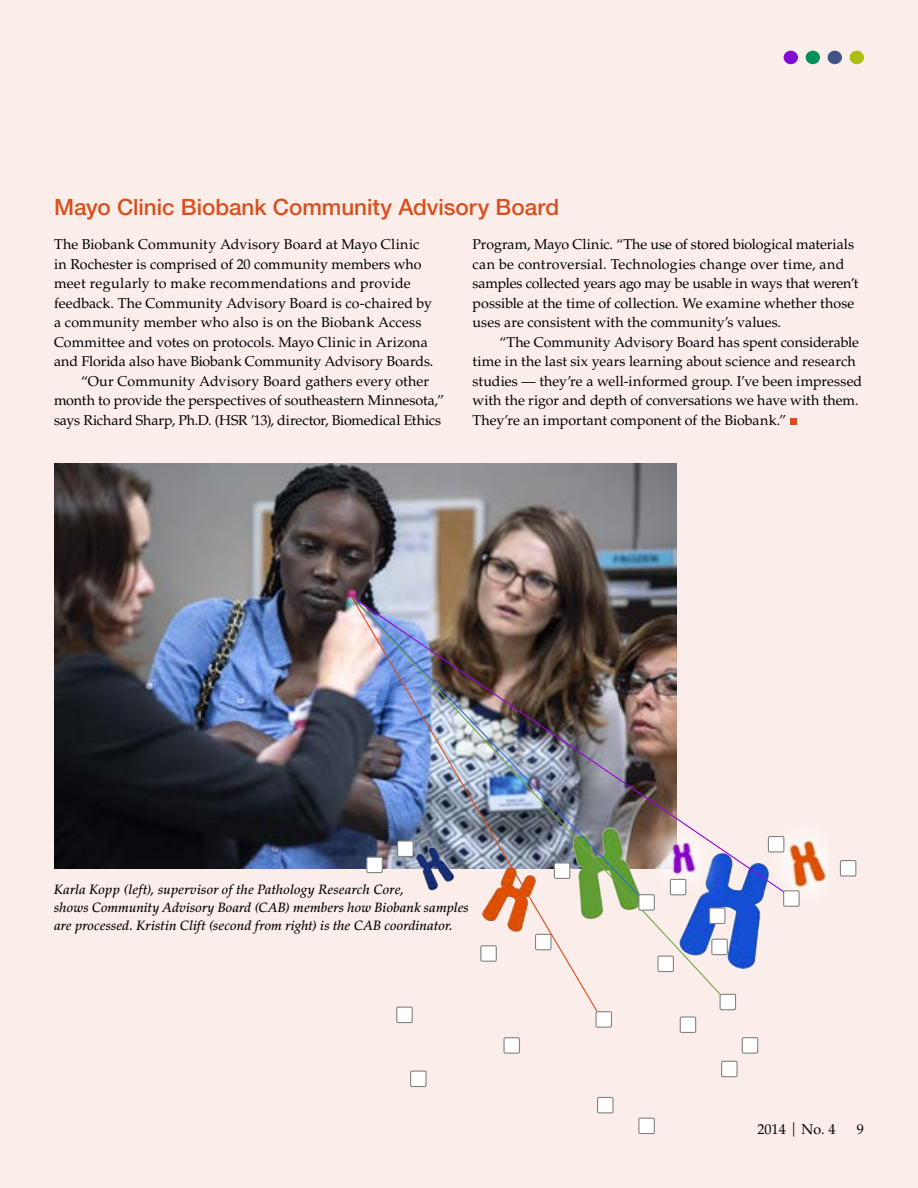
<style>
.page{position:relative;width:918px;height:1188px;background:#fbede9}
.page>*{position:absolute;margin:0;border:0;box-sizing:border-box;transform-origin:0 0}
.t1{font:500 22.5px "Helvetica Neue LT Std";color:#d9501e}
.t2{font:14.25px/19.5px "Palatino LT Std";color:#000}
.t3{font:italic 500 13.5px/18px "Palatino LT Std";letter-spacing:.01em;color:#000}
</style>
<div class="page">
<div style="left:784px;top:51px;width:14px;height:13px;background:#830ad5;border-radius:50%"></div>
<div style="left:806px;top:51px;width:14px;height:13px;background:#009257;border-radius:50%"></div>
<div style="left:828px;top:51px;width:14px;height:13px;background:#425387;border-radius:50%"></div>
<div style="left:850px;top:51px;width:14px;height:13px;background:#abbf12;border-radius:50%"></div>
<img style="left:54px;top:464px;width:622px;height:404px">
<div style="left:790px;top:418px;width:6px;height:7px;background:#d9501e"></div>
<img style="left:728px;top:836px;width:99px;height:133px">
<svg style="left:728px;top:836px;width:65px;height:63px"></svg>
<div style="left:680px;top:1017px;width:16px;height:15px;background:#fff;border-radius:2px"></div>
<div style="left:680px;top:1016px;width:16px;height:17px;border:1px solid #828383;border-radius:2px"></div>
<div style="left:742px;top:1038px;width:16px;height:15px;background:#fff;border-radius:2px"></div>
<div style="left:742px;top:1037px;width:16px;height:17px;border:1px solid #828383;border-radius:2px"></div>
<div style="left:722px;top:1061px;width:15px;height:16px;background:#fff;border-radius:2px"></div>
<div style="left:721px;top:1061px;width:17px;height:16px;border:1px solid #828383;border-radius:2px"></div>
<img style="left:605px;top:595px;width:123px;height:408px">
<img style="left:350px;top:595px;width:255px;height:429px">
<div style="left:784px;top:891px;width:15px;height:15px;background:#fff;border-radius:2px"></div>
<div style="left:783px;top:890px;width:17px;height:17px;border:1px solid #828383;border-radius:2px"></div>
<div style="left:639px;top:895px;width:15px;height:15px;background:#fff;border-radius:2px"></div>
<div style="left:638px;top:894px;width:17px;height:17px;border:1px solid #828383;border-radius:2px"></div>
<div style="left:720px;top:994px;width:16px;height:16px;background:#fff;border-radius:2px"></div>
<div style="left:720px;top:994px;width:16px;height:16px;border:1px solid #828383;border-radius:2px"></div>
<div style="left:596px;top:1012px;width:15px;height:15px;background:#fff;border-radius:2px"></div>
<div style="left:596px;top:1011px;width:16px;height:17px;border:1px solid #828383;border-radius:2px"></div>
<div style="left:598px;top:1097px;width:15px;height:16px;background:#fff;border-radius:2px"></div>
<div style="left:597px;top:1097px;width:17px;height:16px;border:1px solid #828383;border-radius:2px"></div>
<div style="left:639px;top:1118px;width:15px;height:16px;background:#fff;border-radius:2px"></div>
<div style="left:638px;top:1118px;width:17px;height:16px;border:1px solid #828383;border-radius:2px"></div>
<div style="left:397px;top:1007px;width:15px;height:16px;background:#fff;border-radius:2px"></div>
<div style="left:396px;top:1007px;width:17px;height:16px;border:1px solid #828383;border-radius:2px"></div>
<div style="left:411px;top:1071px;width:15px;height:16px;background:#fff;border-radius:2px"></div>
<div style="left:410px;top:1071px;width:17px;height:16px;border:1px solid #828383;border-radius:2px"></div>
<div style="left:481px;top:946px;width:15px;height:15px;background:#fff;border-radius:2px"></div>
<div style="left:480px;top:945px;width:17px;height:17px;border:1px solid #828383;border-radius:2px"></div>
<div style="left:504px;top:1038px;width:15px;height:15px;background:#fff;border-radius:2px"></div>
<div style="left:503px;top:1037px;width:17px;height:17px;border:1px solid #828383;border-radius:2px"></div>
<div style="left:768px;top:837px;width:16px;height:15px;background:#fff;border-radius:2px"></div>
<div style="left:768px;top:836px;width:16px;height:17px;border:1px solid #828383;border-radius:2px"></div>
<div style="left:840px;top:861px;width:16px;height:15px;background:#fff;border-radius:2px"></div>
<div style="left:840px;top:860px;width:16px;height:17px;border:1px solid #828383;border-radius:2px"></div>
<h1 class="t1" style="left:54px;top:193px;width:507px">Mayo Clinic Biobank Community Advisory Board</h1>
<p class="t2" style="left:54px;top:235px;width:367px">The Biobank Community Advisory Board at Mayo Clinic</p>
<p class="t2" style="left:54px;top:254px;width:369px">in Rochester is comprised of 20 community members who</p>
<p class="t2" style="left:54px;top:274px;width:358px">meet regularly to make recommendations and provide</p>
<p class="t2" style="left:54px;top:293px;width:380px">feedback. The Community Advisory Board is co-chaired by</p>
<p class="t2" style="left:54px;top:313px;width:369px">a community member who also is on the Biobank Access</p>
<p class="t2" style="left:54px;top:332px;width:375px">Committee and votes on protocols. Mayo Clinic in Arizona</p>
<p class="t2" style="left:54px;top:352px;width:381px">and Florida also have Biobank Community Advisory Boards.</p>
<p class="t2" style="left:81px;top:371px;width:350px">“Our Community Advisory Board gathers every other</p>
<p class="t2" style="left:54px;top:391px;width:392px">month to provide the perspectives of southeastern Minnesota,”</p>
<p class="t2" style="left:54px;top:410px;width:389px">says Richard Sharp, Ph.D. (HSR ’13), director, Biomedical Ethics</p>
<p class="t2" style="left:472px;top:235px;width:388px">Program, Mayo Clinic. “The use of stored biological materials can be controversial. Technologies change over time, and samples collected years ago may be usable in ways that weren’t possible at the time of collection. We examine whether those uses are consistent with the community’s values.</p>
<p class="t2" style="left:472px;top:332px;width:391px;text-indent:27px">“The Community Advisory Board has spent considerable time in the last six years learning about science and research studies — they’re a well-informed group. I’ve been impressed with the rigor and depth of conversations we have with them.<br>They’re an important component of the Biobank.”</p>
<p class="t3" style="left:54px;top:880px;width:416px">Karla Kopp (left), supervisor of the Pathology Research Core,<br>shows Community Advisory Board (CAB) members how Biobank samples are processed. Kristin Clift (second from right) is the CAB coordinator.</p>
<p class="t2" style="left:757px;top:1120px;width:80px">2014 | No. 4</p>
<p class="t2" style="left:857px;top:1120px;width:9px">9</p>
</div>
